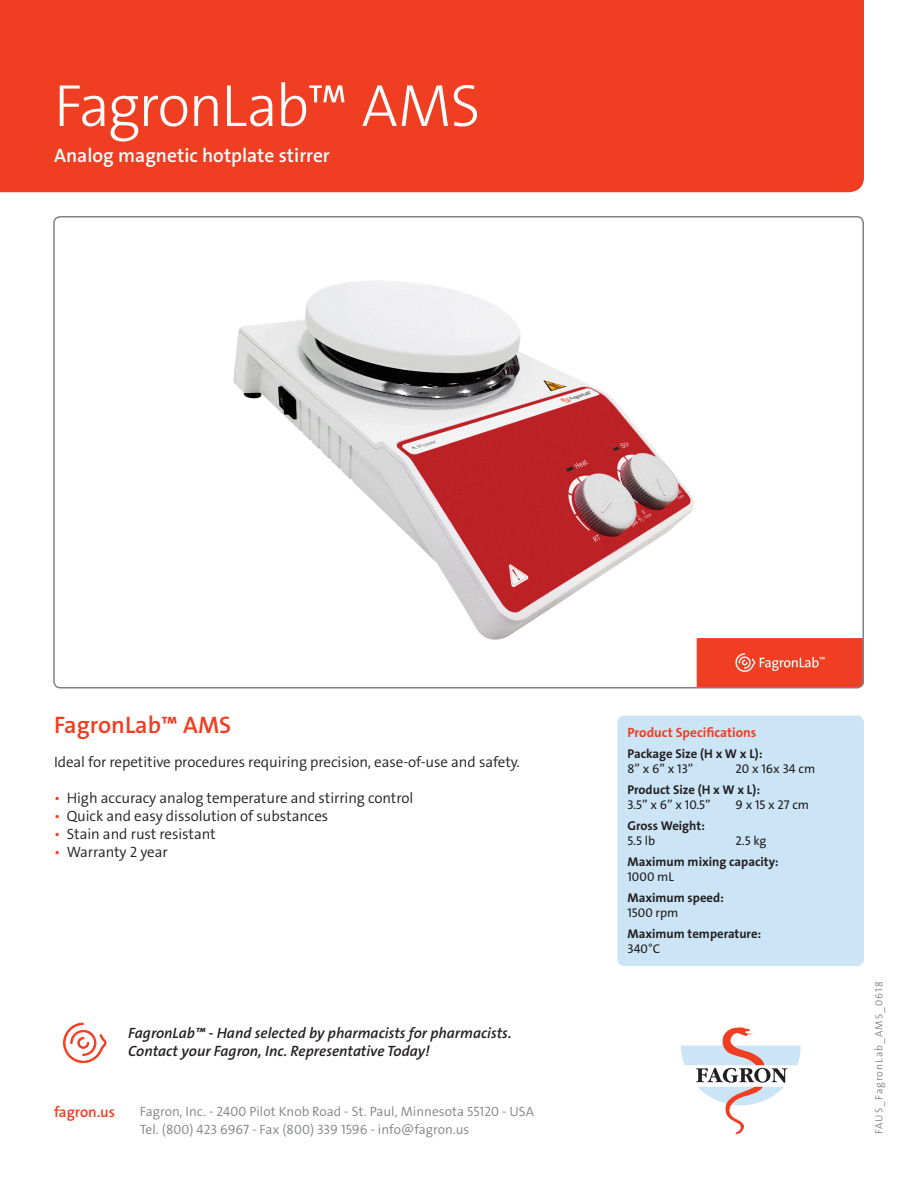
<style>
.page{position:relative;width:918px;height:1188px;background:#fff}
.page>*{position:absolute;margin:0;border:0;box-sizing:border-box;transform-origin:0 0}
.t1{font:60px "The Sans LP3 Lig";letter-spacing:-.03em;color:#fff}
._2___subhead_RED{font:24px "The Sans LP6 Se Bld";color:#ef3e22}
._6___subhead_caps_RE{font:19.5px "The Sans LP6 Se Bld";color:#fff}
.bullets_body{font:15px "The Sans LP4 Se Lig";letter-spacing:-.005em;color:#231f20}
.t2{font:15px "The Sans LP6 Se Bld IT";color:#231f20}
.t3{font:15px "The Sans LP6 Se Bld";color:#ef3e22}
.t4{font:13.5px "The Sans LP4 Se Lig";letter-spacing:.005em;color:#808285}
.t5{font:13.5px "The Sans LP7 Bld";color:#ef3e22}
.t6{font:12.75px "The Sans LP7 Bld";color:#231f20}
.t7{font:12.75px "The Sans LP5 Plain";color:#231f20}
.t8{font:10.5px "The Sans LP4 Se Lig";letter-spacing:.1em;color:#808285}
.s1{font-family:"The Sans LP4 Se Lig"}
.s2{color:#ef3e22}
</style>
<div class="page">
<img style="left:771px;top:638px;width:93px;height:49px">
<img style="left:233px;top:281px;width:538px;height:404px">
<div style="left:0;top:0;width:864px;height:192px;background:#ef3e22"></div>
<svg style="left:681px;top:1027px;width:120px;height:107px"></svg>
<div style="left:618px;top:716px;width:245px;height:249px;background:#cbe5f7;border-radius:6px"></div>
<div style="left:617px;top:716px;width:247px;height:250px;border:2px solid #cbe5f7;border-radius:6px"></div>
<svg style="left:62px;top:1022px;width:45px;height:42px"></svg>
<p class="t1" style="left:54px;top:67px;width:428px">FagronLab™ AMS</p>
<p class="_6___subhead_caps_RE" style="left:54px;top:143px;width:277px">Analog magnetic hotplate stirrer</p>
<p class="_2___subhead_RED" style="left:54px;top:710px;width:179px">FagronLab™ AMS</p>
<p class="t5" style="left:627px;top:724px;width:131px">Product Specifications</p>
<p class="t6" style="left:627px;top:746px;width:137px">Package Size (H x W x L):</p>
<p class="t7" style="left:627px;top:761px;width:67px">8” x 6” x 13”</p>
<p class="t7" style="left:735px;top:761px;width:81px">20 x 16x 34 cm</p>
<p class="t6" style="left:627px;top:782px;width:134px">Product Size (H x W x L):</p>
<p class="t7" style="left:627px;top:797px;width:85px">3.5” x 6” x 10.5”</p>
<p class="t7" style="left:735px;top:797px;width:75px">9 x 15 x 27 cm</p>
<p class="t6" style="left:627px;top:818px;width:79px">Gross Weight:</p>
<p class="t7" style="left:627px;top:833px;width:29px">5.5 lb</p>
<p class="t7" style="left:735px;top:833px;width:32px">2.5 kg</p>
<p class="t6" style="left:627px;top:854px;width:153px">Maximum mixing capacity:</p>
<p class="t7" style="left:627px;top:869px;width:48px">1000 mL</p>
<p class="t6" style="left:627px;top:890px;width:98px">Maximum speed:</p>
<p class="t7" style="left:627px;top:905px;width:52px">1500 rpm</p>
<p class="t6" style="left:627px;top:926px;width:135px">Maximum temperature:</p>
<p class="t7" style="left:627px;top:941px;width:34px">340<span class="s1">°</span>C</p>
<p class="bullets_body" style="left:54px;top:752px;width:467px">Ideal for repetitive procedures requiring precision, ease-of-use and safety.</p>
<p class="bullets_body" style="left:54px;top:788px;width:361px"><span class="s2">•</span> High accuracy analog temperature and stirring control</p>
<p class="bullets_body" style="left:54px;top:806px;width:276px"><span class="s2">•</span> Quick and easy dissolution of substances</p>
<p class="bullets_body" style="left:54px;top:824px;width:163px"><span class="s2">•</span> Stain and rust resistant</p>
<p class="bullets_body" style="left:54px;top:842px;width:115px"><span class="s2">•</span> Warranty 2 year</p>
<p class="t2" style="left:128px;top:1024px;width:385px">FagronLab™ - Hand selected by pharmacists for pharmacists.</p>
<p class="t2" style="left:128px;top:1042px;width:303px">Contact your Fagron, Inc. Representative Today!</p>
<p class="t3" style="left:54px;top:1102px;width:63px">fagron.us</p>
<p class="t4" style="left:140px;top:1103px;width:396px">Fagron, Inc. - 2400 Pilot Knob Road - St. Paul, Minnesota 55120 - USA</p>
<p class="t4" style="left:140px;top:1121px;width:331px">Tel. (800) 423 6967 - Fax (800) 339 1596 - info@fagron.us</p>
<p class="t8" style="left:872px;top:1134px;width:154px;rotate:-90deg">FAUS_FagronLab_AMS_0618</p>
</div>
